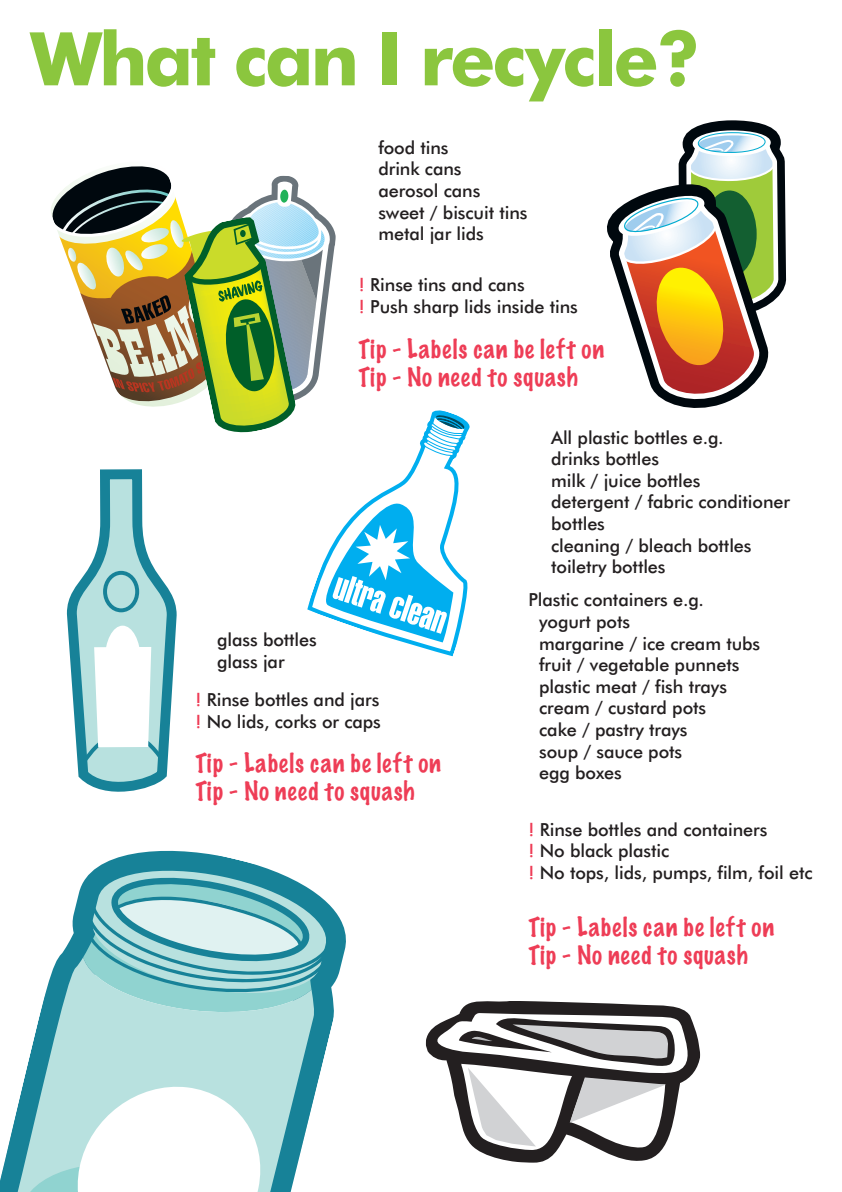
<style>
.page{position:relative;width:842px;height:1192px;background:#fff}
.page>*{position:absolute;margin:0;border:0;box-sizing:border-box;transform-origin:0 0}
.t1{font:700 74px "Futura BT";letter-spacing:-.04em;color:#8bc63e}
.t2{font:100 24px/28px "Marker Felt";letter-spacing:.04em;color:#ee3d56}
.t3{font:500 18px/21.6px "Futura BT";letter-spacing:-.005em;color:#231f20}
.s1{color:#ee3d56}
</style>
<div class="page">
<svg style="left:59px;top:850px;width:287px;height:243px"></svg>
<svg style="left:0;top:957px;width:315px;height:234px;fill:#b8e1df"></svg>
<svg style="left:12px;top:1081px;width:256px;height:110px"></svg>
<svg style="left:307px;top:410px;width:163px;height:247px"></svg>
<svg style="left:421px;top:411px;width:47px;height:46px"></svg>
<svg style="left:314px;top:495px;width:139px;height:147px"></svg>
<svg style="left:51px;top:166px;width:289px;height:273px"></svg>
<svg style="left:67px;top:469px;width:110px;height:322px"></svg>
<div style="left:105px;top:625px;width:36px;height:68px;background:#fff;border-radius:50%"></div>
<svg style="left:83px;top:851px;width:252px;height:165px;background:#89c5cb"></svg>
<svg style="left:607px;top:120px;width:178px;height:288px"></svg>
<svg style="left:425px;top:1001px;width:275px;height:162px"></svg>
<svg style="left:459px;top:1013px;width:217px;height:133px"></svg>
<h1 class="t1" style="left:30px;top:29px;width:671px">What can I recycle?</h1>
<p class="t3" style="left:378px;top:138px;width:150px">food tins<br>drink cans<br>aerosol cans sweet / biscuit tins metal jar lids</p>
<p class="t3" style="left:359px;top:275px;width:220px"><span class="s1">!</span> Rinse tins and cans<br><span class="s1">!</span> Push sharp lids inside tins</p>
<p class="t2" style="left:358px;top:336px;width:247px">Tip - Labels can be left on<br>Tip - No need to squash</p>
<p class="t3" style="left:217px;top:630px;width:101px">glass bottles glass jar</p>
<p class="t3" style="left:195px;top:690px;width:187px"><span class="s1">!</span> Rinse bottles and jars <span class="s1">!</span> No lids, corks or caps</p>
<p class="t2" style="left:195px;top:750px;width:247px">Tip - Labels can be left on<br>Tip - No need to squash</p>
<p class="t3" style="left:551px;top:428px;width:240px">All plastic bottles e.g.<br>drinks bottles<br>milk / juice bottles<br>detergent / fabric conditioner</p>
<p class="t3" style="left:551px;top:514px;width:202px">bottles<br>cleaning / bleach bottles toiletry bottles</p>
<p class="t3" style="left:539px;top:590px;width:222px;text-indent:-11px">Plastic containers e.g.<br>yogurt pots<br>margarine / ice cream tubs fruit / vegetable punnets plastic meat / fish trays cream / custard pots<br>cake / pastry trays<br>soup / sauce pots<br>egg boxes</p>
<p class="t3" style="left:528px;top:819px;width:285px"><span class="s1">!</span> Rinse bottles and containers<br><span class="s1">!</span> No black plastic<br><span class="s1">!</span> No tops, lids, pumps, film, foil etc</p>
<p class="t2" style="left:528px;top:914px;width:247px">Tip - Labels can be left on<br>Tip - No need to squash</p>
</div>
